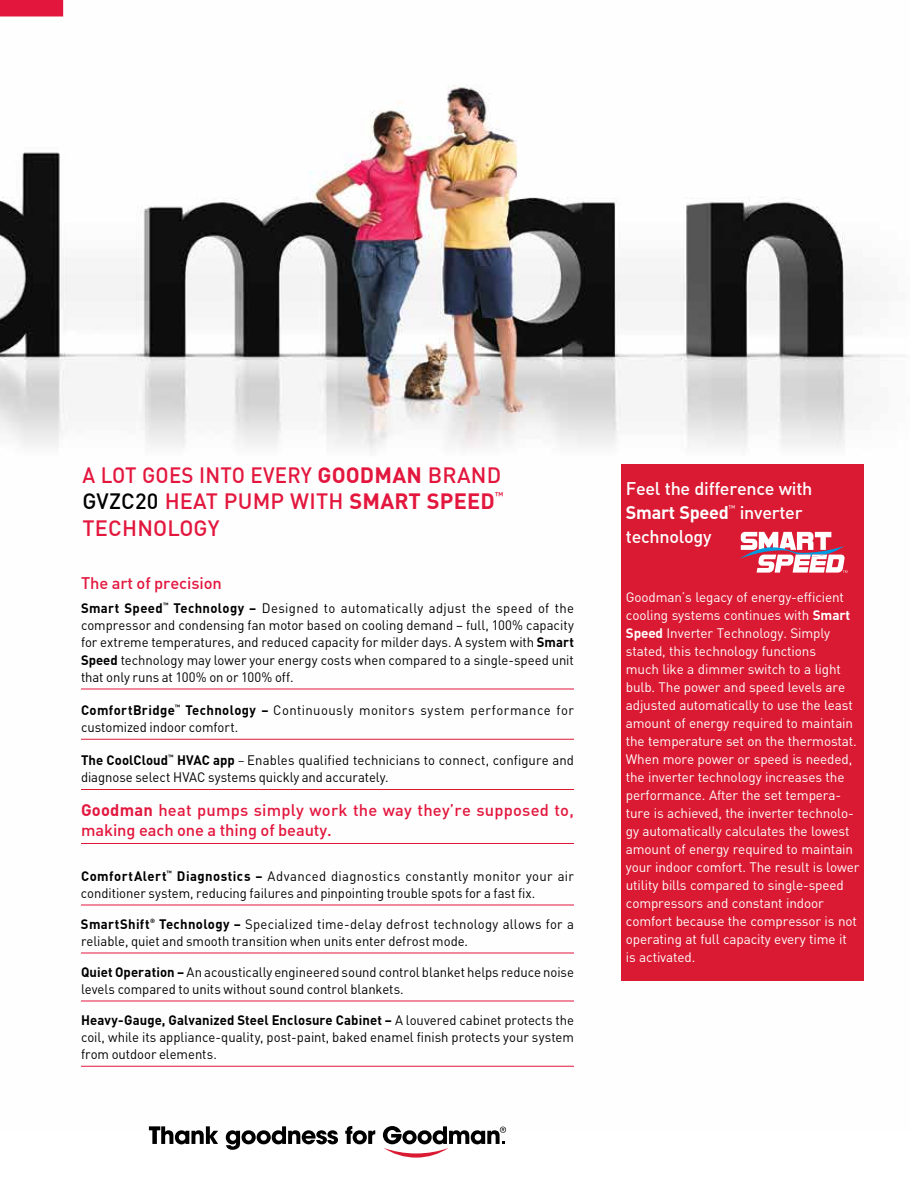
<style>
.page{position:relative;width:918px;height:1188px;background:#fff}
.page>*{position:absolute;margin:0;border:0;box-sizing:border-box;transform-origin:0 0}
.t1{font:500 21.75px/26.5px "DIN Pro";letter-spacing:.01em;color:#e3173e;scale:.94 1}
.t2{font:500 21.75px "DIN Pro";letter-spacing:.01em;color:#e3173e}
.t3{font:500 18px/24px "DIN Pro";letter-spacing:-.015em;color:#fff}
.t4{font:500 16.5px/20.2px "DIN Pro";letter-spacing:.015em;color:#e3173e}
.t5{font:500 16.5px "DIN Pro";letter-spacing:-.005em;color:#e3173e}
.t6{font:13.5px/17.2px "DIN Pro";color:#000}
.t7{font:13.5px/18px "DIN Pro";letter-spacing:-.01em;color:#fff}
.t8{font:13.5px/17.2px "DIN Pro";letter-spacing:.03em;color:#000}
.t9{font:700 13.5px "DIN Pro";letter-spacing:.035em;color:#000}
.t10{font:500 9.75px "DIN Pro";color:#e3173e}
.t11{font:700 6.15px "DIN Pro";color:#000}
.s1{font-weight:700}
.s2{color:#000}
.s3{font-family:"Source Sans Pro"}
</style>
<div class="page">
<img style="left:0;top:0;width:906px;height:1133px">
<svg style="left:149px;top:1126px;width:69px;height:18px"></svg>
<svg style="left:226px;top:1126px;width:112px;height:24px"></svg>
<svg style="left:345px;top:1126px;width:30px;height:18px"></svg>
<svg style="left:383px;top:1126px;width:123px;height:32px"></svg>
<div style="left:0;top:0;width:63px;height:16px;background:#e3173e"></div>
<hr style="left:81px;top:689px;width:493px;height:1px;background:#e3173e">
<hr style="left:81px;top:739px;width:493px;height:1px;background:#da1a32">
<hr style="left:81px;top:789px;width:493px;height:1px;background:#da1a32">
<hr style="left:81px;top:843px;width:493px;height:1px;background:#e3173e">
<hr style="left:81px;top:905px;width:493px;height:1px;background:#e3173e">
<hr style="left:81px;top:953px;width:493px;height:1px;background:#e3173e">
<hr style="left:81px;top:1001px;width:493px;height:1px;background:#e3173e">
<hr style="left:81px;top:1066px;width:493px;height:1px;background:#e3173e">
<div style="left:621px;top:465px;width:243px;height:516px;background:#da1a32"></div>
<svg style="left:740px;top:532px;width:107px;height:41px"></svg>
<h1 class="t1" style="left:82px;top:459px;width:447px">A LOT GOES INTO EVERY <span class="s1">GOODMAN</span> BRAND<br><span class="s2">GVZC20</span> HEAT PUMP WITH <span class="s1">SMART SPEED</span></h1>
<p class="t10" style="left:495px;top:488px;width:10px">™</p>
<h1 class="t2" style="left:83px;top:510px;width:139px">TECHNOLOGY</h1>
<p class="t5" style="left:81px;top:570px;width:142px">The art of precision</p>
<p class="t6" style="left:81px;top:598px;width:495px;text-align:justify"><span class="s1">Smart Speed</span><sup>™</sup> <span class="s1">Technology –</span> Designed to automatically adjust the speed of the compressor and condensing fan motor based on cooling demand – full, 100% capacity for extreme temperatures, and reduced capacity for milder days. A system with <span class="s1">Smart Speed</span> technology may lower your energy costs when compared to a single-speed unit that only runs at 100% on or 100% off.</p>
<p class="t8" style="left:81px;top:700px;width:495px"><span class="s1">ComfortBridge</span><sup>™</sup> <span class="s1">Technology –</span> Continuously monitors system performance for customized indoor comfort.</p>
<p class="t6" style="left:81px;top:750px;width:494px"><span class="s1">The CoolCloud</span><sup>™</sup> <span class="s1">HVAC app</span> <span class="s3">–</span> Enables qualified technicians to connect, configure and diagnose select HVAC systems quickly and accurately.</p>
<p class="t4" style="left:81px;top:798px;width:494px"><span class="s1">Goodman</span> heat pumps simply work the way they’re supposed to, making each one a thing of beauty.</p>
<p class="t9" style="left:81px;top:864px;width:87px">ComfortAlert</p>
<p class="t11" style="left:167px;top:867px;width:7px">™</p>
<p class="t6" style="left:81px;top:866px;width:495px;text-indent:96px"><span class="s1">Diagnostics –</span> Advanced diagnostics constantly monitor your air conditioner system, reducing failures and pinpointing trouble spots for a fast fix.</p>
<p class="t9" style="left:81px;top:912px;width:70px">SmartShift</p>
<p class="t11" style="left:150px;top:915px;width:6px">®</p>
<p class="t6" style="left:81px;top:914px;width:495px;text-indent:78px"><span class="s1">Technology –</span> Specialized time-delay defrost technology allows for a reliable, quiet and smooth transition when units enter defrost mode.</p>
<p class="t6" style="left:81px;top:962px;width:495px"><span class="s1">Quiet Operation –</span> An acoustically engineered sound control blanket helps reduce noise levels compared to units without sound control blankets.</p>
<p class="t6" style="left:81px;top:1010px;width:495px;text-align:justify"><span class="s1">Heavy-Gauge, Galvanized Steel Enclosure Cabinet –</span> A louvered cabinet protects the coil, while its appliance-quality, post-paint, baked enamel finish protects your system from outdoor elements.</p>
<h2 class="t3" style="left:626px;top:475px;width:188px">Feel the difference with<br><span class="s1">Smart Speed</span><sup>™</sup> inverter technology</h2>
<p class="t7" style="left:626px;top:587px;width:235px">Goodman’s legacy of energy-efficient cooling systems continues with <span class="s1">Smart Speed</span> Inverter Technology. Simply stated, this technology functions<br>much like a dimmer switch to a light bulb. The power and speed levels are adjusted automatically to use the least amount of energy required to maintain the temperature set on the thermostat.<br>When more power or speed is needed, the inverter technology increases the performance. After the set tempera&shy;ture is achieved, the inverter technolo&shy;gy automatically calculates the lowest amount of energy required to maintain your indoor comfort. The result is lower utility bills compared to single-speed compressors and constant indoor comfort because the compressor is not operating at full capacity every time it is activated.</p>
</div>
